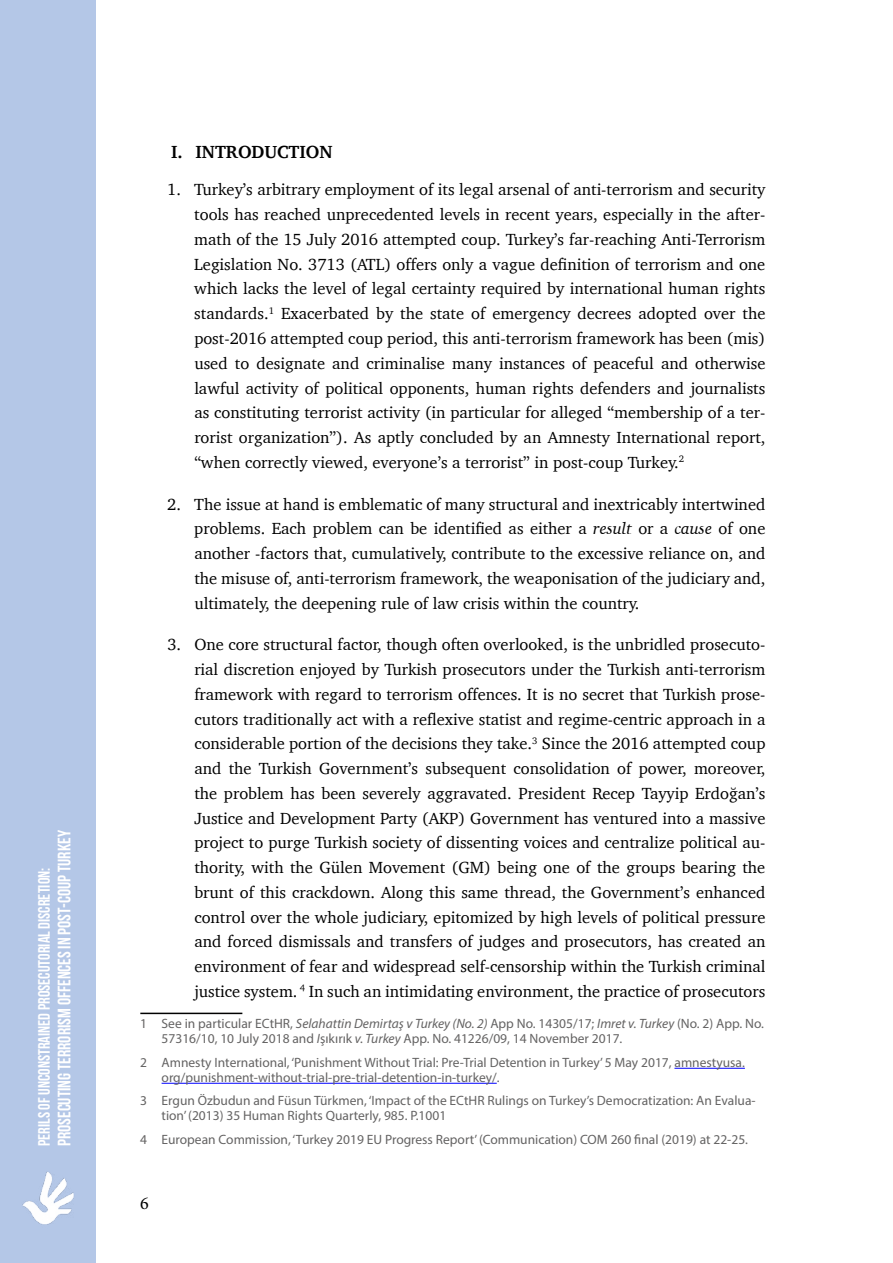
<style>
.page{position:relative;width:893px;height:1263px;background:#fff}
.page>*{position:absolute;margin:0;border:0;box-sizing:border-box;transform-origin:0 0}
.t1{font:700 18px "Bebas Neue";color:#fff}
.t2{font:700 18px "Charter";color:#000}
.t3{font:18px "Minion Pro";color:#000}
.t4{font:16.5px/24.8px "Charter";color:#000;text-align:justify}
.t5{font:700 16.5px "Bebas Neue";color:#fff}
.t6{font:13.5px/15px "Myriad Pro";color:#646363}
.s1{font-style:italic}
</style>
<div class="page">
<div style="left:0;top:0;width:96px;height:1263px;background:#b4c7e7"></div>
<img style="left:22px;top:1172px;width:52px;height:53px">
<hr style="left:140px;top:1013px;width:102px;height:1px;background:#000">
<hr style="left:674px;top:1068px;width:71px;height:1px;background:#00f">
<hr style="left:162px;top:1083px;width:335px;height:1px;background:#00f">
<p class="t1" style="left:54px;top:1146px;width:317px;rotate:-90deg">Prosecuting Terrorism Offences in POST-COUP Turkey</p>
<p class="t5" style="left:35px;top:1146px;width:280px;rotate:-90deg">Perils of Unconstrained Prosecutorial Discretion:</p>
<p class="t2" style="left:171px;top:136px;width:163px">I. INTRODUCTION</p>
<p class="t4" style="left:194px;top:177px;width:573px;text-indent:-27px">1. Turkey’s arbitrary employment of its legal arsenal of anti-terrorism and security tools has reached unprecedented levels in recent years, especially in the after&shy;math of the 15 July 2016 attempted coup. Turkey’s far-reaching Anti-Terrorism Legislation No. 3713 (ATL) offers only a vague definition of terrorism and one which lacks the level of legal certainty required by international human rights standards.<sup>1</sup> Exacerbated by the state of emergency decrees adopted over the post-2016 attempted coup period, this anti-terrorism framework has been (mis) used to designate and criminalise many instances of peaceful and otherwise lawful activity of political opponents, human rights defenders and journalists as constituting terrorist activity (in particular for alleged “membership of a ter&shy;rorist organization”). As aptly concluded by an Amnesty International report, “when correctly viewed, everyone’s a terrorist” in post-coup Turkey.<sup>2</sup></p>
<p class="t4" style="left:194px;top:491px;width:573px;text-indent:-27px">2. The issue at hand is emblematic of many structural and inextricably intertwined problems. Each problem can be identified as either a <span class="s1">result</span> or a <span class="s1">cause</span> of one another -factors that, cumulatively, contribute to the excessive reliance on, and the misuse of, anti-terrorism framework, the weaponisation of the judiciary and, ultimately, the deepening rule of law crisis within the country.</p>
<p class="t4" style="left:194px;top:632px;width:573px;text-indent:-27px">3. One core structural factor, though often overlooked, is the unbridled prosecuto&shy;rial discretion enjoyed by Turkish prosecutors under the Turkish anti-terrorism framework with regard to terrorism offences. It is no secret that Turkish prose&shy;cutors traditionally act with a reflexive statist and regime-centric approach in a considerable portion of the decisions they take.<sup>3</sup> Since the 2016 attempted coup and the Turkish Government’s subsequent consolidation of power, moreover, the problem has been severely aggravated. President Recep Tayyip Erdoğan’s Justice and Development Party (AKP) Government has ventured into a massive project to purge Turkish society of dissenting voices and centralize political au&shy;thority, with the Gülen Movement (GM) being one of the groups bearing the brunt of this crackdown. Along this same thread, the Government’s enhanced control over the whole judiciary, epitomized by high levels of political pressure and forced dismissals and transfers of judges and prosecutors, has created an environment of fear and widespread self-censorship within the Turkish criminal justice system. <sup>4</sup> In such an intimidating environment, the practice of prosecutors</p>
<p class="t6" style="left:162px;top:1016px;width:604px;text-indent:-21px">1 See in particular ECtHR, <span class="s1">Selahattin Demirtaş v Turkey (No. 2)</span> App No. 14305/17; <span class="s1">Imret v. Turkey</span> (No. 2) App. No.<br>57316/10, 10 July 2018 and <span class="s1">I</span>şıkırık <span class="s1">v. Turkey</span> App. No. 41226/09, 14 November 2017.</p>
<p class="t6" style="left:162px;top:1055px;width:585px;text-indent:-21px">2 Amnesty International, ‘Punishment Without Trial: Pre-Trial Detention in Turkey’ 5 May 2017, amnestyusa. org/punishment-without-trial-pre-trial-detention-in-turkey/.</p>
<p class="t6" style="left:162px;top:1093px;width:596px;text-indent:-21px">3 Ergun Özbudun and Füsun Türkmen, ‘Impact of the ECtHR Rulings on Turkey’s Democratization: An Evalua&shy;tion’ (2013) 35 Human Rights Quarterly, 985. P.1001</p>
<p class="t6" style="left:140px;top:1132px;width:609px">4 European Commission, ‘Turkey 2019 EU Progress Report’ (Communication) COM 260 final (2019) at 22-25.</p>
<p class="t3" style="left:140px;top:1191px;width:10px">6</p>
</div>
